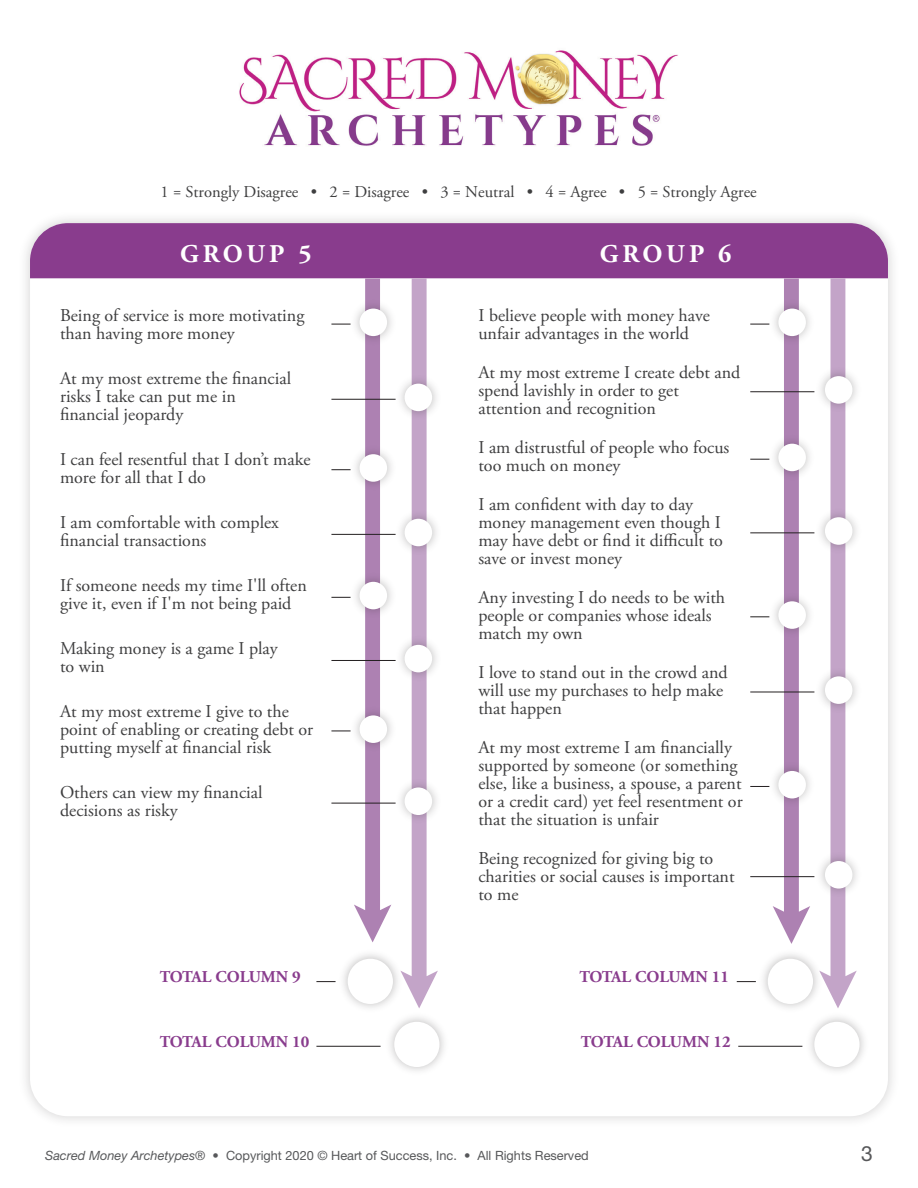
<style>
.page{position:relative;width:918px;height:1188px;background:#fff}
.page>*{position:absolute;margin:0;border:0;box-sizing:border-box;transform-origin:0 0}
.t1{font:700 25.5px "Adobe Garamond Pro";letter-spacing:.15em;color:#fff}
.t2{font:21px "Helvetica Neue LT Std";color:#57585a}
.t3{font:18px/18px "Adobe Garamond Pro";color:#3e3e3f}
.t4{font:16.5px "Adobe Garamond Pro";color:#3e3e3f}
.t5{font:700 16.5px "Adobe Garamond Pro";letter-spacing:-.01em;color:#893c8d}
.t6{font:12.75px "Helvetica Neue LT Std";color:#57585a}
.s1{font-style:italic}
</style>
<div class="page">
<img style="left:239px;top:50px;width:439px;height:96px">
<svg style="left:406px;top:279px;width:32px;height:729px"></svg>
<svg style="left:826px;top:279px;width:31px;height:729px"></svg>
<hr style="left:750px;top:391px;width:64px;height:1px;background:#231f20">
<hr style="left:750px;top:533px;width:64px;height:1px;background:#231f20">
<hr style="left:750px;top:876px;width:64px;height:1px;background:#231f20">
<svg style="left:316px;top:981px;width:18px;height:1px"></svg>
<svg style="left:737px;top:981px;width:18px;height:1px"></svg>
<hr style="left:316px;top:1046px;width:65px;height:1px;background:#231f20">
<hr style="left:738px;top:1046px;width:64px;height:1px;background:#231f20">
<hr style="left:750px;top:692px;width:64px;height:1px;background:#231f20">
<svg style="left:331px;top:279px;width:60px;height:663px"></svg>
<svg style="left:750px;top:279px;width:60px;height:665px"></svg>
<img style="left:346px;top:296px;width:46px;height:53px">
<div style="left:360px;top:309px;width:27px;height:27px;background:#fff;border-radius:50%"></div>
<img style="left:346px;top:441px;width:46px;height:54px">
<div style="left:360px;top:454px;width:27px;height:28px;background:#fff;border-radius:50%"></div>
<img style="left:346px;top:702px;width:46px;height:54px">
<div style="left:360px;top:715px;width:27px;height:28px;background:#fff;border-radius:50%"></div>
<img style="left:391px;top:370px;width:47px;height:54px">
<div style="left:405px;top:384px;width:27px;height:27px;background:#fff;border-radius:50%"></div>
<img style="left:391px;top:505px;width:47px;height:54px">
<div style="left:405px;top:519px;width:27px;height:27px;background:#fff;border-radius:50%"></div>
<img style="left:391px;top:774px;width:47px;height:54px">
<div style="left:405px;top:787px;width:27px;height:28px;background:#fff;border-radius:50%"></div>
<img style="left:765px;top:296px;width:45px;height:53px">
<div style="left:778px;top:309px;width:28px;height:27px;background:#fff;border-radius:50%"></div>
<img style="left:765px;top:431px;width:45px;height:53px">
<div style="left:778px;top:444px;width:28px;height:27px;background:#fff;border-radius:50%"></div>
<img style="left:765px;top:758px;width:45px;height:54px">
<div style="left:778px;top:771px;width:28px;height:27px;background:#fff;border-radius:50%"></div>
<img style="left:812px;top:363px;width:45px;height:54px">
<div style="left:825px;top:376px;width:27px;height:28px;background:#fff;border-radius:50%"></div>
<img style="left:812px;top:504px;width:45px;height:54px">
<div style="left:825px;top:517px;width:27px;height:28px;background:#fff;border-radius:50%"></div>
<img style="left:812px;top:848px;width:45px;height:54px">
<div style="left:825px;top:861px;width:27px;height:28px;background:#fff;border-radius:50%"></div>
<img style="left:391px;top:632px;width:47px;height:53px">
<div style="left:405px;top:645px;width:27px;height:27px;background:#fff;border-radius:50%"></div>
<img style="left:812px;top:663px;width:45px;height:54px">
<div style="left:825px;top:676px;width:27px;height:28px;background:#fff;border-radius:50%"></div>
<img style="left:346px;top:569px;width:46px;height:53px">
<div style="left:360px;top:582px;width:27px;height:27px;background:#fff;border-radius:50%"></div>
<img style="left:765px;top:588px;width:45px;height:54px">
<div style="left:778px;top:601px;width:28px;height:28px;background:#fff;border-radius:50%"></div>
<img style="left:390px;top:1017px;width:54px;height:54px">
<div style="left:394px;top:1022px;width:45px;height:45px;background:#fff;border-radius:50%"></div>
<img style="left:334px;top:954px;width:72px;height:54px">
<div style="left:348px;top:959px;width:45px;height:45px;background:#fff;border-radius:50%"></div>
<img style="left:801px;top:1017px;width:63px;height:54px">
<div style="left:814px;top:1022px;width:46px;height:45px;background:#fff;border-radius:50%"></div>
<img style="left:755px;top:954px;width:71px;height:54px">
<div style="left:768px;top:959px;width:45px;height:45px;background:#fff;border-radius:50%"></div>
<div style="left:30px;top:223px;width:858px;height:55px;background:#893c8d"></div>
<p class="t4" style="left:161px;top:182px;width:598px">1 = Strongly Disagree • 2 = Disagree • 3 = Neutral • 4 = Agree • 5 = Strongly Agree</p>
<h1 class="t1" style="left:180px;top:239px;width:133px">GROUP 5</h1>
<h1 class="t1" style="left:600px;top:239px;width:133px">GROUP 6</h1>
<p class="t3" style="left:60px;top:307px;width:246px">Being of service is more motivating than having more money</p>
<p class="t3" style="left:60px;top:370px;width:233px">At my most extreme the financial risks I take can put me in financial jeopardy</p>
<p class="t3" style="left:60px;top:451px;width:252px">I can feel resentful that I don’t make more for all that I do</p>
<p class="t3" style="left:60px;top:514px;width:220px">I am comfortable with complex financial transactions</p>
<p class="t3" style="left:60px;top:577px;width:248px">If someone needs my time I'll often give it, even if I'm not being paid</p>
<p class="t3" style="left:60px;top:640px;width:219px">Making money is a game I play to win</p>
<p class="t3" style="left:60px;top:703px;width:255px">At my most extreme I give to the point of enabling or creating debt or putting myself at financial risk</p>
<p class="t3" style="left:60px;top:784px;width:204px">Others can view my financial decisions as risky</p>
<p class="t3" style="left:478px;top:307px;width:233px">I believe people with money have unfair advantages in the world</p>
<p class="t3" style="left:478px;top:364px;width:263px">At my most extreme I create debt and spend lavishly in order to get attention and recognition</p>
<p class="t3" style="left:478px;top:439px;width:252px">I am distrustful of people who focus too much on money</p>
<p class="t3" style="left:478px;top:496px;width:246px">I am confident with day to day money management even though I may have debt or find it difficult to save or invest money</p>
<p class="t3" style="left:478px;top:589px;width:248px">Any investing I do needs to be with people or companies whose ideals match my own</p>
<p class="t3" style="left:478px;top:664px;width:251px">I love to stand out in the crowd and will use my purchases to help make that happen</p>
<p class="t3" style="left:478px;top:739px;width:266px">At my most extreme I am financially supported by someone (or something else, like a business, a spouse, a parent or a credit card) yet feel resentment or that the situation is unfair</p>
<p class="t3" style="left:478px;top:850px;width:258px">Being recognized for giving big to charities or social causes is important to me</p>
<p class="t5" style="left:160px;top:967px;width:143px">TOTAL COLUMN 9</p>
<p class="t5" style="left:579px;top:967px;width:151px">TOTAL COLUMN 11</p>
<p class="t5" style="left:160px;top:1032px;width:151px">TOTAL COLUMN 10</p>
<p class="t5" style="left:581px;top:1032px;width:151px">TOTAL COLUMN 12</p>
<p class="t6" style="left:45px;top:1147px;width:545px"><span class="s1">Sacred Money Archetypes</span>® • Copyright 2020 © Heart of Success, Inc. • All Rights Reserved</p>
<p class="t2" style="left:861px;top:1141px;width:13px">3</p>
</div>
